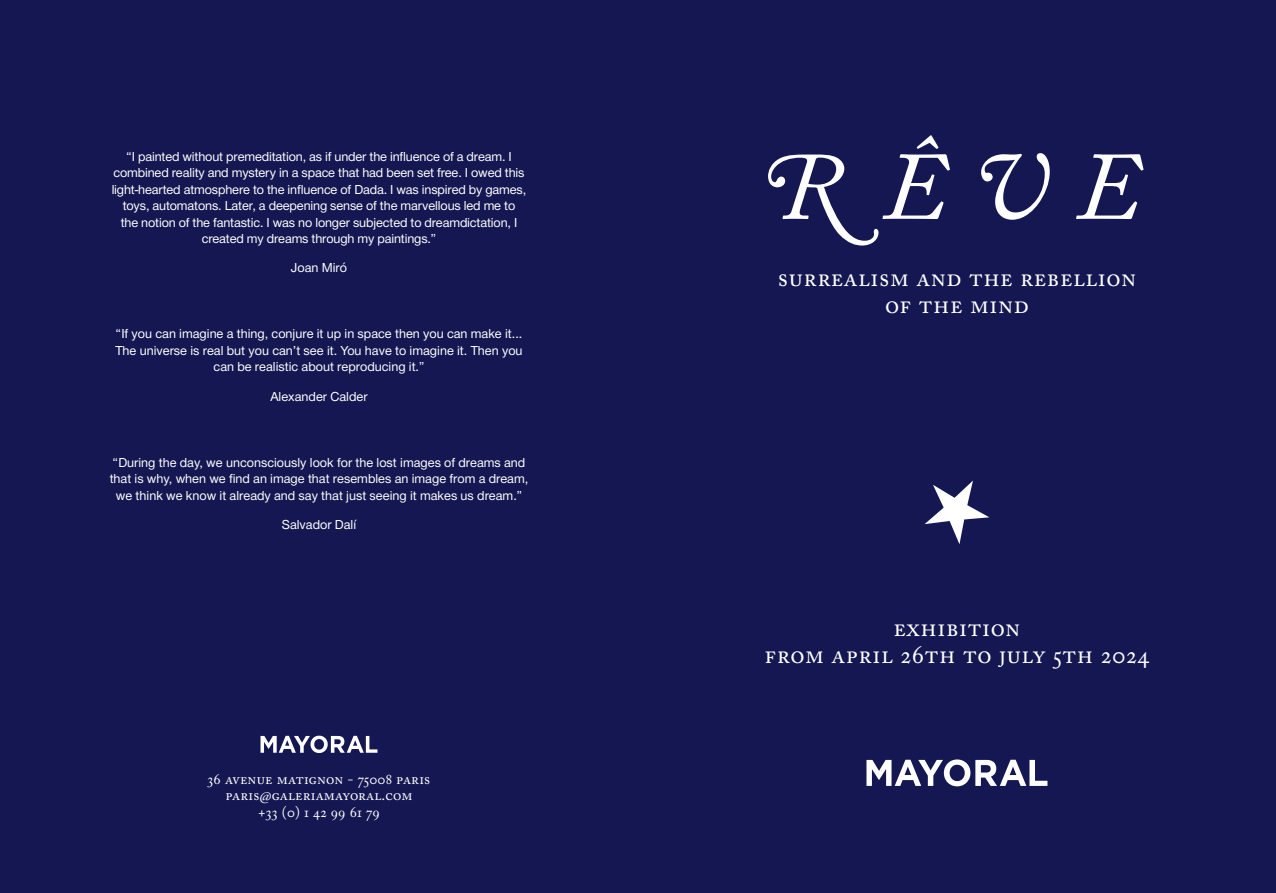
<style>
.page{position:relative;width:1276px;height:893px;background:#141751}
.page>*{position:absolute;margin:0;border:0;box-sizing:border-box;transform-origin:0 0}
.t1{font:italic 95.85px "Adobe Caslon Swash";color:#fff}
.t2{font:25.5px/27px "Adobe Caslon Regular SC";letter-spacing:.02em;color:#fff;text-align:center}
.t3{font:15px "Adobe Caslon Regular SC";letter-spacing:.01em;color:#fff}
.t4{font:13.5px/16.5px "NH55";color:#fff;text-align:center}
.s1{font-family:"Adobe Caslon"}
</style>
<div class="page">
<svg style="left:925px;top:480px;width:64px;height:64px"></svg>
<svg style="left:866px;top:759px;width:181px;height:27px"></svg>
<svg style="left:260px;top:736px;width:117px;height:17px"></svg>
<p class="t4" style="left:112px;top:149px;width:416px">“I painted without premeditation, as if under the influence of a dream. I combined reality and mystery in a space that had been set free. I owed this light-hearted atmosphere to the influence of Dada. I was inspired by games, toys, automatons. Later, a deepening sense of the marvellous led me to<br>the notion of the fantastic. I was no longer subjected to dreamdictation, I created my dreams through my paintings.”</p>
<p class="t4" style="left:291px;top:261px;width:58px">Joan Miró</p>
<p class="t4" style="left:115px;top:327px;width:409px">“If you can imagine a thing, conjure it up in space then you can make it...<br>The universe is real but you can’t see it. You have to imagine it. Then you can be realistic about reproducing it.”</p>
<p class="t4" style="left:270px;top:389px;width:99px">Alexander Calder</p>
<p class="t4" style="left:110px;top:455px;width:420px">“During the day, we unconsciously look for the lost images of dreams and that is why, when we find an image that resembles an image from a dream, we think we know it already and say that just seeing it makes us dream.”</p>
<p class="t4" style="left:282px;top:517px;width:76px">Salvador Dalí</p>
<p class="t3" style="left:207px;top:770px;width:224px">36 avenue matignon - 75008 paris</p>
<p class="t3" style="left:225px;top:786px;width:189px">paris@galeriamayoral.com</p>
<p class="t3" style="left:258px;top:803px;width:123px">+33 (0) 1 42 99 61 79</p>
<p class="t1" style="left:760px;top:138px;width:381px">R <span class="s1">Ê</span> V <span class="s1">E</span></p>
<p class="t2" style="left:778px;top:264px;width:360px">surrealism and the rebellion of the mind</p>
<p class="t2" style="left:893px;top:614px;width:128px">exhibition</p>
<p class="t2" style="left:764px;top:641px;width:386px">from april 26th to july 5th 2024</p>
</div>
